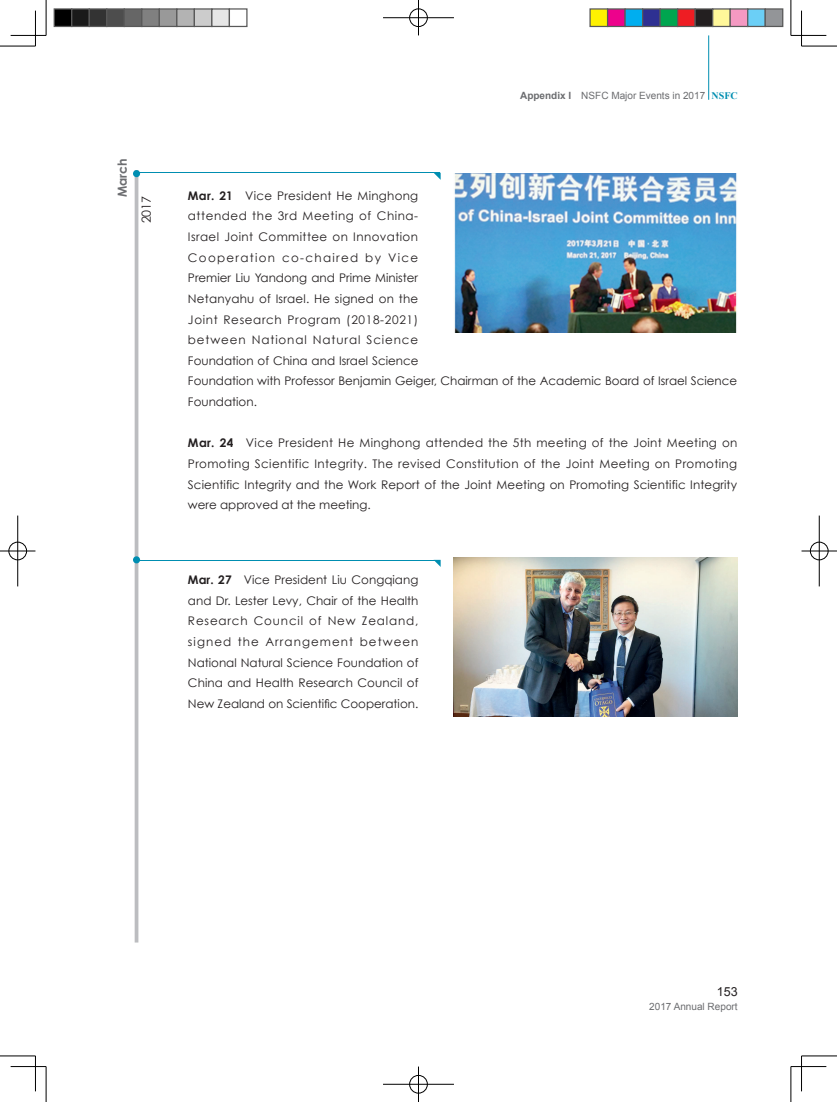
<style>
.page{position:relative;width:837px;height:1102px;background:#fff}
.page>*{position:absolute;margin:0;border:0;box-sizing:border-box;transform-origin:0 0}
.t1{font:700 12.5px/23.9px "Century Gothic";color:#6c6d70}
.t2{font:12.5px "Arial";color:#231f20}
.t3{font:11.88px/20.6px "Century Gothic";letter-spacing:.01em;color:#231f20;text-align:justify}
.t4{font:10px "Arial";color:#6c6d70}
.s1{font-weight:400;color:#231f20}
.s2{font-weight:700}
.s3{font-family:"Times New Roman";font-weight:700;color:#008eb1}
</style>
<div class="page">
<hr style="left:708px;top:35px;width:1px;height:65px;background:#008eb1">
<img style="left:454px;top:557px;width:283px;height:160px">
<hr style="left:135px;top:170px;width:3px;height:773px;background:#bcbdc0">
<hr style="left:136px;top:173px;width:304px;height:1px;background:#008eb1">
<svg style="left:433px;top:173px;width:7px;height:6px"></svg>
<div style="left:133px;top:170px;width:7px;height:7px;background:#008eb1;border-radius:50%"></div>
<hr style="left:136px;top:560px;width:304px;height:1px;background:#008eb1">
<svg style="left:435px;top:561px;width:5px;height:5px"></svg>
<div style="left:133px;top:556px;width:7px;height:7px;background:#008eb1;border-radius:50%"></div>
<img style="left:454px;top:173px;width:283px;height:160px">
<hr style="left:0;top:46px;width:35px;height:1px;background:#000">
<hr style="left:801px;top:46px;width:35px;height:1px;background:#000">
<hr style="left:0;top:1056px;width:35px;height:1px;background:#000">
<hr style="left:801px;top:1056px;width:35px;height:1px;background:#000">
<hr style="left:46px;top:0;width:1px;height:35px;background:#000">
<hr style="left:46px;top:1067px;width:1px;height:35px;background:#000">
<hr style="left:790px;top:0;width:1px;height:35px;background:#000">
<hr style="left:790px;top:1067px;width:1px;height:35px;background:#000">
<hr style="left:11px;top:35px;width:35px;height:1px;background:#000">
<hr style="left:790px;top:35px;width:36px;height:1px;background:#000">
<hr style="left:11px;top:1066px;width:35px;height:1px;background:#000">
<hr style="left:790px;top:1066px;width:36px;height:1px;background:#000">
<hr style="left:35px;top:11px;width:1px;height:35px;background:#000">
<hr style="left:35px;top:1056px;width:1px;height:35px;background:#000">
<hr style="left:801px;top:11px;width:1px;height:35px;background:#000">
<hr style="left:801px;top:1056px;width:1px;height:35px;background:#000">
<div style="left:408px;top:8px;width:20px;height:19px;border:2px solid #fff;border-radius:50%"></div>
<hr style="left:383px;top:17px;width:71px;height:1px;background:#fff">
<hr style="left:417px;top:0;width:2px;height:35px;background:#fff">
<div style="left:409px;top:9px;width:18px;height:18px;border:1px solid #000;border-radius:50%"></div>
<hr style="left:383px;top:18px;width:71px;height:1px;background:#000">
<hr style="left:418px;top:0;width:1px;height:35px;background:#000">
<div style="left:408px;top:1075px;width:20px;height:19px;border:2px solid #fff;border-radius:50%"></div>
<hr style="left:383px;top:1083px;width:71px;height:2px;background:#fff">
<hr style="left:417px;top:1067px;width:2px;height:35px;background:#fff">
<div style="left:409px;top:1075px;width:18px;height:18px;border:1px solid #000;border-radius:50%"></div>
<hr style="left:383px;top:1084px;width:71px;height:1px;background:#000">
<hr style="left:418px;top:1067px;width:1px;height:35px;background:#000">
<div style="left:8px;top:541px;width:19px;height:20px;border:2px solid #fff;border-radius:50%"></div>
<hr style="left:0;top:550px;width:35px;height:2px;background:#fff">
<hr style="left:17px;top:516px;width:1px;height:70px;background:#fff">
<div style="left:9px;top:542px;width:18px;height:18px;border:1px solid #000;border-radius:50%"></div>
<hr style="left:0;top:551px;width:35px;height:1px;background:#000">
<hr style="left:18px;top:516px;width:1px;height:70px;background:#000">
<div style="left:809px;top:541px;width:19px;height:20px;border:2px solid #fff;border-radius:50%"></div>
<hr style="left:801px;top:550px;width:35px;height:2px;background:#fff">
<div style="left:809px;top:542px;width:19px;height:18px;border:1px solid #000;border-radius:50%"></div>
<hr style="left:801px;top:551px;width:35px;height:1px;background:#000">
<hr style="left:818px;top:516px;width:1px;height:70px;background:#000">
<div style="left:54px;top:9px;width:18px;height:17px;background:#000"></div>
<div style="left:54px;top:8px;width:18px;height:19px;border:1px solid #595959"></div>
<div style="left:72px;top:9px;width:17px;height:17px;background:#1a1a1a"></div>
<div style="left:71px;top:8px;width:19px;height:19px;border:1px solid #595959"></div>
<div style="left:89px;top:9px;width:18px;height:17px;background:#333"></div>
<div style="left:89px;top:8px;width:18px;height:19px;border:1px solid #595959"></div>
<div style="left:107px;top:9px;width:17px;height:17px;background:#4d4d4d"></div>
<div style="left:106px;top:8px;width:19px;height:19px;border:1px solid #595959"></div>
<div style="left:124px;top:9px;width:18px;height:17px;background:#666"></div>
<div style="left:124px;top:8px;width:18px;height:19px;border:1px solid #595959"></div>
<div style="left:142px;top:9px;width:17px;height:17px;background:#808080"></div>
<div style="left:141px;top:8px;width:19px;height:19px;border:1px solid #595959"></div>
<div style="left:159px;top:9px;width:18px;height:17px;background:#999"></div>
<div style="left:159px;top:8px;width:18px;height:19px;border:1px solid #595959"></div>
<div style="left:177px;top:9px;width:17px;height:17px;background:#b3b3b3"></div>
<div style="left:176px;top:8px;width:19px;height:19px;border:1px solid #595959"></div>
<div style="left:194px;top:9px;width:18px;height:17px;background:#ccc"></div>
<div style="left:194px;top:8px;width:18px;height:19px;border:1px solid #595959"></div>
<div style="left:212px;top:9px;width:17px;height:17px;background:#e6e6e6"></div>
<div style="left:211px;top:8px;width:19px;height:19px;border:1px solid #595959"></div>
<div style="left:229px;top:8px;width:18px;height:19px;border:1px solid #595959"></div>
<div style="left:590px;top:9px;width:17px;height:17px;background:#fff101"></div>
<div style="left:589px;top:8px;width:19px;height:19px;border:1px solid #595959"></div>
<div style="left:607px;top:9px;width:18px;height:17px;background:#ed028c"></div>
<div style="left:606px;top:8px;width:19px;height:19px;border:1px solid #595959"></div>
<div style="left:625px;top:9px;width:17px;height:17px;background:#00aeef"></div>
<div style="left:624px;top:8px;width:19px;height:19px;border:1px solid #595959"></div>
<div style="left:642px;top:9px;width:18px;height:17px;background:#2e3092"></div>
<div style="left:641px;top:8px;width:19px;height:19px;border:1px solid #595959"></div>
<div style="left:660px;top:9px;width:17px;height:17px;background:#00a54f"></div>
<div style="left:659px;top:8px;width:19px;height:19px;border:1px solid #595959"></div>
<div style="left:677px;top:9px;width:18px;height:17px;background:#ee1d23"></div>
<div style="left:676px;top:8px;width:19px;height:19px;border:1px solid #595959"></div>
<div style="left:695px;top:9px;width:17px;height:17px;background:#231f20"></div>
<div style="left:694px;top:8px;width:19px;height:19px;border:1px solid #595959"></div>
<div style="left:712px;top:9px;width:18px;height:17px;background:#fff79a"></div>
<div style="left:711px;top:8px;width:19px;height:19px;border:1px solid #595959"></div>
<div style="left:730px;top:9px;width:17px;height:17px;background:#f499c2"></div>
<div style="left:729px;top:8px;width:19px;height:19px;border:1px solid #595959"></div>
<div style="left:747px;top:9px;width:18px;height:17px;background:#6bcff6"></div>
<div style="left:746px;top:8px;width:19px;height:19px;border:1px solid #595959"></div>
<div style="left:765px;top:9px;width:17px;height:17px;background:#939598"></div>
<div style="left:764px;top:8px;width:19px;height:19px;border:1px solid #595959"></div>
<p class="t1" style="left:110px;top:223px;width:67px;text-indent:26px;rotate:-90deg">March<br><span class="s1">2017</span></p>
<p class="t4" style="left:520px;top:89px;width:219px"><span class="s2">Appendix I</span> NSFC Major Events in 2017 <span class="s3">NSFC</span></p>
<p class="t3" style="left:188px;top:185px;width:550px;text-align:left"><span class="s2">Mar. 21</span> Vice President He Minghong<br>attended the 3rd Meeting of China-<br>Israel Joint Committee on Innovation<br>Cooperation co-chaired by Vice<br>Premier Liu Yandong and Prime Minister<br>Netanyahu of Israel. He signed on the<br>Joint Research Program (2018-2021)<br>between National Natural Science<br>Foundation of China and Israel Science<br>Foundation with Professor Benjamin Geiger, Chairman of the Academic Board of Israel Science Foundation.</p>
<p class="t3" style="left:188px;top:433px;width:550px"><span class="s2">Mar. 24</span> Vice President He Minghong attended the 5th meeting of the Joint Meeting on Promoting Scientific Integrity. The revised Constitution of the Joint Meeting on Promoting Scientific Integrity and the Work Report of the Joint Meeting on Promoting Scientific Integrity were approved at the meeting.</p>
<p class="t3" style="left:188px;top:569px;width:232px"><span class="s2">Mar. 27</span> Vice President Liu Congqiang and Dr. Lester Levy, Chair of the Health Research Council of New Zealand, signed the Arrangement between National Natural Science Foundation of China and Health Research Council of New Zealand on Scientific Cooperation.</p>
<p class="t2" style="left:716px;top:983px;width:22px">153</p>
<p class="t4" style="left:649px;top:1000px;width:90px">2017 Annual Report</p>
</div>
